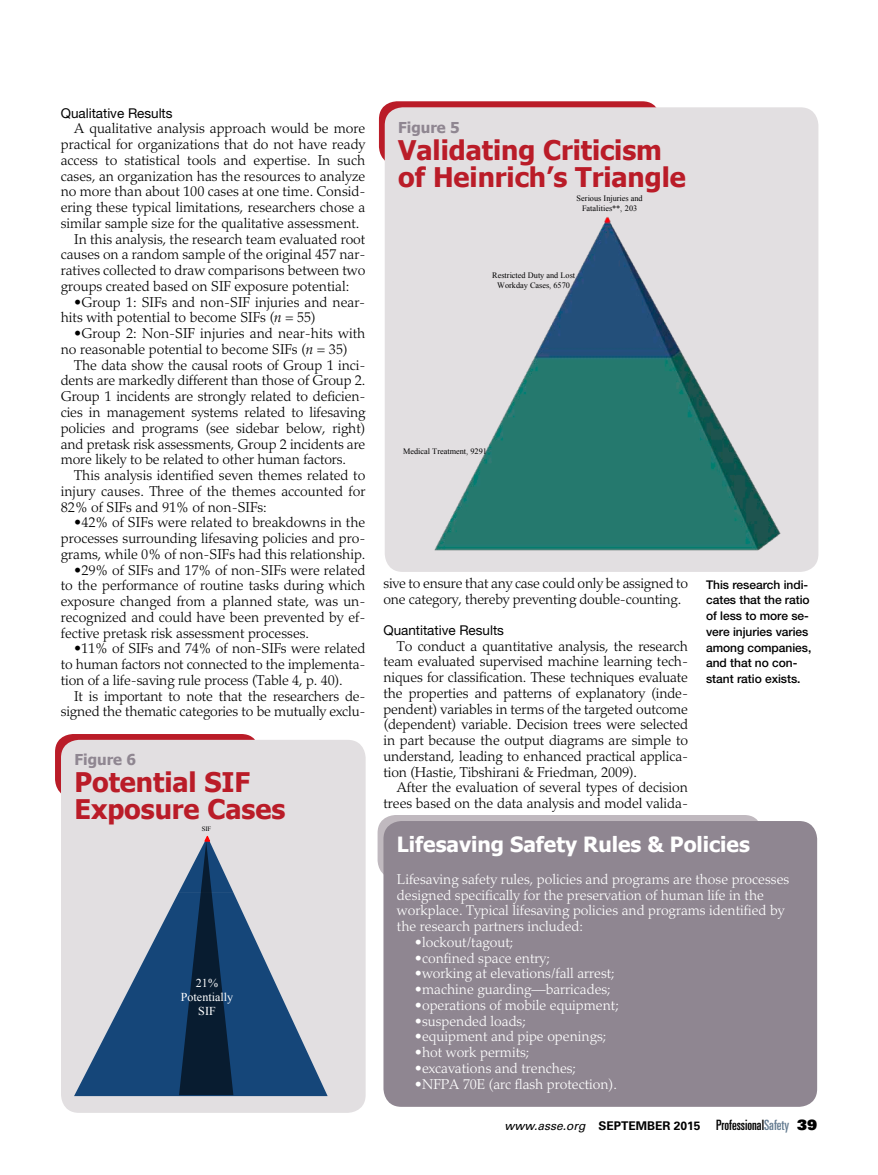
<style>
.page{position:relative;width:878px;height:1175px;background:#fff}
.page>*{position:absolute;margin:0;border:0;box-sizing:border-box;transform-origin:0 0}
.t1{font:700 27px/27px "Tahoma";color:#ba1c28}
.t2{font:700 21px "Tahoma";color:#fff}
.t3{font:700 15px "Tahoma";color:#8f8691}
.t4{font:300 14.25px/15.8px "Palatino LT Std";color:#000;text-align:justify}
.t5{font:300 14.25px/15.8px "Palatino LT Std";color:#fff}
.t6{font:13.5px "Helvetica Neue LT Std";color:#000}
.t7{font:500 12px/15.8px "Helvetica Neue LT Std";letter-spacing:-.005em;color:#000}
.t8{font:700 12px "Univers LT Std";color:#000}
.t9{font:12px/14.4px "Times New Roman";color:#fff;text-align:center}
.t10{font:8.25px/9.6px "Times New Roman";color:#000;text-align:center}
.t11{font:6.6px "Times New Roman";color:#000}
.s1{font-style:italic}
.s2{font-weight:400;font-style:italic}
.s3{font-weight:400;font-stretch:ultra-condensed;font-size:14.25px}
.s4{font-weight:400;font-stretch:ultra-condensed;font-size:14.25px;color:#657c91}
.s5{font-family:"Univers LT Std X Black";font-weight:400;font-size:14.25px}
</style>
<div class="page">
<div style="left:377px;top:815px;width:385px;height:63px;background:#c0b9bf;border-radius:18px"></div>
<div style="left:383px;top:821px;width:434px;height:285px;background:#8f8691;border-radius:18px"></div>
<div style="left:379px;top:101px;width:281px;height:64px;background:#ba1c28;border-radius:18px"></div>
<div style="left:385px;top:107px;width:433px;height:465px;background:#e2dfe1;border-radius:18px"></div>
<img style="left:385px;top:217px;width:433px;height:342px">
<div style="left:55px;top:734px;width:204px;height:63px;background:linear-gradient(to right,#bb1f2b,#ba1b27);border-radius:18px"></div>
<div style="left:61px;top:740px;width:304px;height:372px;background:#e2dfe1;border-radius:18px"></div>
<svg style="left:74px;top:892px;width:253px;height:204px"></svg>
<svg style="left:179px;top:835px;width:54px;height:260px;background:#254260"></svg>
<p class="t6" style="left:61px;top:105px;width:113px">Qualitative Results</p>
<p class="t4" style="left:74px;top:121px;width:292px">A qualitative analysis approach would be more</p>
<p class="t4" style="left:61px;top:137px;width:306px">practical for organizations that do not have ready</p>
<p class="t4" style="left:61px;top:152px;width:306px">access to statistical tools and expertise. In such</p>
<p class="t4" style="left:61px;top:168px;width:306px">cases, an organization has the resources to analyze</p>
<p class="t4" style="left:61px;top:184px;width:306px">no more than about 100 cases at one time. Consid-</p>
<p class="t4" style="left:61px;top:200px;width:306px">ering these typical limitations, researchers chose a</p>
<p class="t4" style="left:61px;top:215px;width:300px">similar sample size for the qualitative assessment.</p>
<p class="t4" style="left:74px;top:231px;width:292px">In this analysis, the research team evaluated root</p>
<p class="t4" style="left:61px;top:247px;width:306px">causes on a random sample of the original 457 nar-</p>
<p class="t4" style="left:61px;top:263px;width:306px">ratives collected to draw comparisons between two</p>
<p class="t4" style="left:61px;top:278px;width:290px">groups created based on SIF exposure potential:</p>
<p class="t4" style="left:61px;top:294px;width:306px;text-indent:13px">•Group 1: SIFs and non-SIF injuries and near&shy;hits with potential to become SIFs (<span class="s1">n</span> = 55)</p>
<p class="t4" style="left:61px;top:326px;width:306px;text-indent:13px">•Group 2: Non-SIF injuries and near-hits with no reasonable potential to become SIFs (<span class="s1">n</span> = 35)</p>
<p class="t4" style="left:61px;top:357px;width:306px;text-indent:13px">The data show the causal roots of Group 1 inci&shy;dents are markedly different than those of Group 2.<br>Group 1 incidents are strongly related to deficien&shy;cies in management systems related to lifesaving policies and programs (see sidebar below, right) and pretask risk assessments, Group 2 incidents are more likely to be related to other human factors.</p>
<p class="t4" style="left:61px;top:467px;width:306px;text-indent:13px">This analysis identified seven themes related to injury causes. Three of the themes accounted for 82% of SIFs and 91% of non-SIFs:</p>
<p class="t4" style="left:61px;top:515px;width:306px;text-indent:13px">•42% of SIFs were related to breakdowns in the processes surrounding lifesaving policies and pro&shy;grams, while 0% of non-SIFs had this relationship.</p>
<p class="t4" style="left:61px;top:562px;width:306px;text-indent:13px">•29% of SIFs and 17% of non-SIFs were related to the performance of routine tasks during which exposure changed from a planned state, was un&shy;recognized and could have been prevented by ef&shy;fective pretask risk assessment processes.</p>
<p class="t4" style="left:61px;top:641px;width:306px;text-indent:13px">•11% of SIFs and 74% of non-SIFs were related to human factors not connected to the implementa&shy;tion of a life-saving rule process (Table 4, p. 40).</p>
<p class="t4" style="left:61px;top:688px;width:306px;text-align:right">It is important to note that the researchers de&shy;signed the thematic categories to be mutually exclu-</p>
<p class="t3" style="left:74px;top:749px;width:63px">Figure 6</p>
<h1 class="t1" style="left:74px;top:767px;width:212px">Potential SIF<br>Exposure Cases</h1>
<p class="t11" style="left:202px;top:824px;width:11px">SIF</p>
<p class="t9" style="left:181px;top:975px;width:54px">21%<br>Potentially<br>SIF</p>
<p class="t3" style="left:398px;top:117px;width:63px">Figure 5</p>
<h1 class="t1" style="left:398px;top:135px;width:289px">Validating Criticism of Heinrich’s Triangle</h1>
<p class="t10" style="left:576px;top:193px;width:68px">Serious Injuries and<br>Fatalities**, 203</p>
<p class="t10" style="left:492px;top:270px;width:84px">Restricted Duty and Lost<br>Workday Cases, 6570</p>
<p class="t10" style="left:403px;top:446px;width:85px">Medical Treatment, 9291</p>
<p class="t4" style="left:383px;top:575px;width:306px">sive to ensure that any case could only be assigned to one category, thereby preventing double-counting.</p>
<p class="t6" style="left:383px;top:622px;width:122px">Quantitative Results</p>
<p class="t4" style="left:383px;top:638px;width:306px;text-indent:13px">To conduct a quantitative analysis, the research team evaluated supervised machine learning tech&shy;niques for classification. These techniques evaluate the properties and patterns of explanatory (inde&shy;pendent) variables in terms of the targeted outcome (dependent) variable. Decision trees were selected in part because the output diagrams are simple to understand, leading to enhanced practical applica&shy;tion (Hastie, Tibshirani &amp; Friedman, 2009).</p>
<p class="t4" style="left:383px;top:780px;width:306px;text-align:right">After the evaluation of several types of decision trees based on the data analysis and model valida-</p>
<h2 class="t2" style="left:397px;top:830px;width:354px">Lifesaving Safety Rules &amp; Policies</h2>
<p class="t5" style="left:397px;top:871px;width:394px">Lifesaving safety rules, policies and programs are those processes designed specifically for the preservation of human life in the workplace. Typical lifesaving policies and programs identified by the research partners included:</p>
<p class="t5" style="left:415px;top:934px;width:100px">•lockout/tagout;</p>
<p class="t5" style="left:415px;top:950px;width:136px">•confined space entry;</p>
<p class="t5" style="left:415px;top:966px;width:201px">•working at elevations/fall arrest;</p>
<p class="t5" style="left:415px;top:981px;width:197px">•machine guarding—barricades;</p>
<p class="t5" style="left:415px;top:997px;width:205px">•operations of mobile equipment;</p>
<p class="t5" style="left:415px;top:1013px;width:112px">•suspended loads;</p>
<p class="t5" style="left:415px;top:1029px;width:193px">•equipment and pipe openings;</p>
<p class="t5" style="left:415px;top:1044px;width:116px">•hot work permits;</p>
<p class="t5" style="left:415px;top:1060px;width:163px">•excavations and trenches;</p>
<p class="t5" style="left:415px;top:1076px;width:203px">•NFPA 70E (arc flash protection).</p>
<p class="t7" style="left:706px;top:576px;width:107px">This research indi&shy;cates that the ratio of less to more se&shy;vere injuries varies among companies, and that no con&shy;stant ratio exists.</p>
<p class="t8" style="left:504px;top:1118px;width:314px"><span class="s2">www.asse.org</span> SEPTEMBER 2015 <span class="s3">Professional</span><span class="s4">Safety</span> <span class="s5">39</span></p>
</div>
